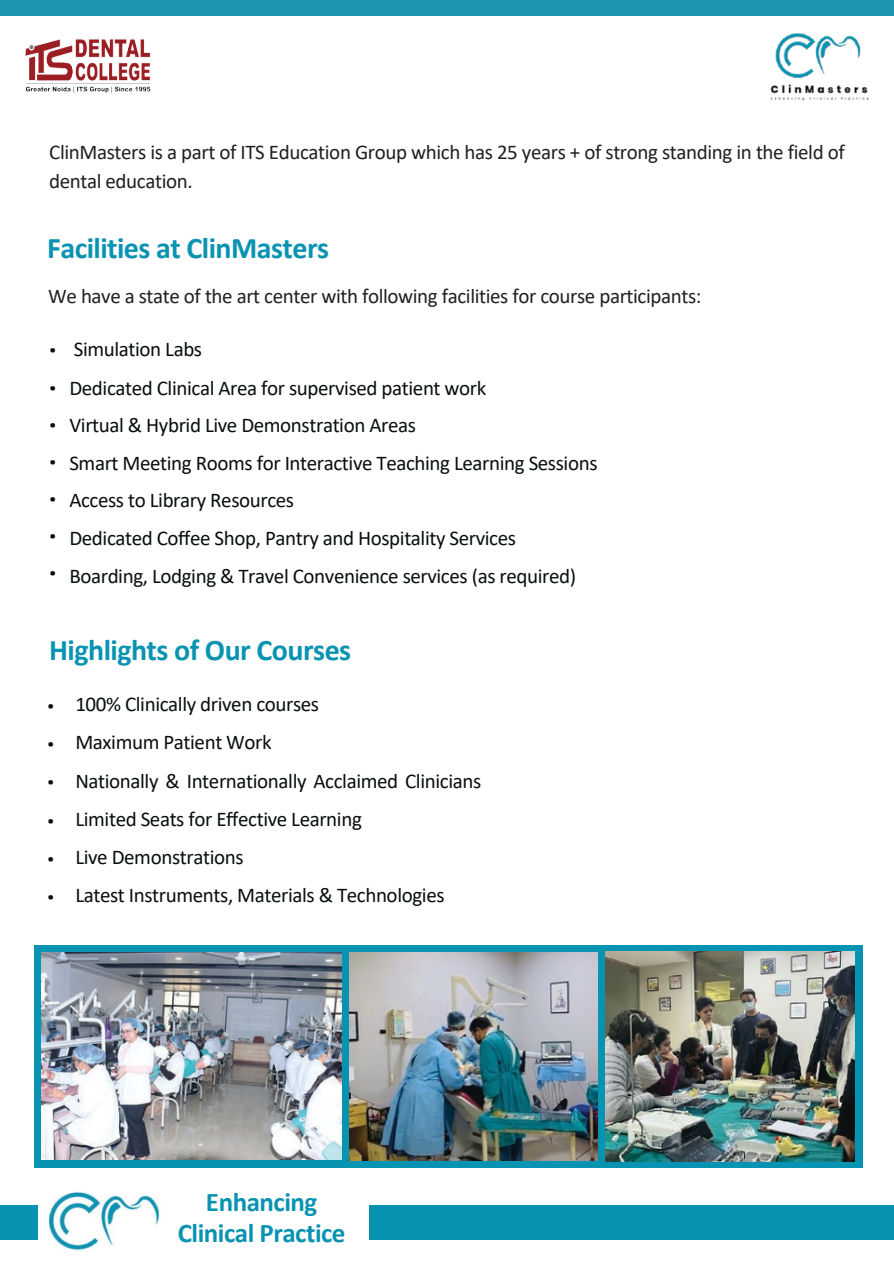
<style>
.page{position:relative;width:894px;height:1264px;background:#fff}
.page>*{position:absolute;margin:0;border:0;box-sizing:border-box;transform-origin:0 0}
.t1{font:700 30px "Calibri";letter-spacing:-.015em;color:#0993b2}
.t2{font:700 27px/31.5px "Calibri";letter-spacing:-.015em;color:#0993b2;text-align:center}
.t3{font:21px/38.2px "Calibri";letter-spacing:-.02em;color:#090f10}
.t4{font:21px/29.2px "Calibri";letter-spacing:-.02em;color:#231f20}
.t5{font:18.6px/37.2px "IBM Plex Sans";color:#090f10}
</style>
<div class="page">
<img style="left:770px;top:33px;width:99px;height:68px">
<img style="left:25px;top:39px;width:126px;height:54px">
<div style="left:0;top:0;width:893px;height:15px;background:#1c94b2"></div>
<div style="left:35px;top:945px;width:827px;height:222px;background:#0993b2"></div>
<img style="left:350px;top:952px;width:247px;height:208px">
<img style="left:605px;top:951px;width:249px;height:210px">
<img style="left:41px;top:952px;width:301px;height:207px">
<div style="left:0;top:1205px;width:893px;height:34px;background:#0993b2"></div>
<div style="left:39px;top:1175px;width:329px;height:88px;background:#fff"></div>
<img style="left:48px;top:1191px;width:112px;height:60px">
<p class="t4" style="left:49px;top:139px;width:796px">ClinMasters is a part of ITS Education Group which has 25 years + of strong standing in the field of dental education.</p>
<p class="t1" style="left:47px;top:235px;width:283px">Facilities at ClinMasters</p>
<p class="t4" style="left:48px;top:283px;width:654px">We have a state of the art center with following facilities for course participants:</p>
<p class="t5" style="left:49px;top:331px;width:9px">• •</p>
<p class="t5" style="left:49px;top:405px;width:9px">•</p>
<p class="t5" style="left:49px;top:442px;width:9px">• •</p>
<h1 class="t5" style="left:49px;top:516px;width:9px">•</h1>
<p class="t5" style="left:49px;top:553px;width:9px">•</p>
<p class="t3" style="left:74px;top:332px;width:130px">Simulation Labs</p>
<h1 class="t3" style="left:69px;top:370px;width:418px">Dedicated Clinical Area for supervised patient work</h1>
<p class="t3" style="left:69px;top:407px;width:348px">Virtual &amp; Hybrid Live Demonstration Areas</p>
<p class="t3" style="left:69px;top:445px;width:529px">Smart Meeting Rooms for Interactive Teaching Learning Sessions</p>
<p class="t3" style="left:69px;top:482px;width:226px">Access to Library Resources</p>
<p class="t3" style="left:69px;top:521px;width:448px">Dedicated Coffee Shop, Pantry and Hospitality Services</p>
<p class="t3" style="left:69px;top:558px;width:508px">Boarding, Lodging &amp; Travel Convenience services (as required)</p>
<p class="t1" style="left:49px;top:637px;width:303px">Highlights of Our Courses</p>
<p class="t5" style="left:47px;top:685px;width:9px;line-height:38.2px">• •</p>
<p class="t5" style="left:47px;top:762px;width:9px">•</p>
<p class="t5" style="left:47px;top:801px;width:9px">•</p>
<p class="t5" style="left:47px;top:839px;width:9px">•</p>
<p class="t5" style="left:47px;top:877px;width:9px">•</p>
<p class="t3" style="left:75px;top:686px;width:245px">100% Clinically driven courses</p>
<p class="t3" style="left:75px;top:725px;width:198px">Maximum Patient Work</p>
<p class="t3" style="left:75px;top:763px;width:407px">Nationally &amp; Internationally Acclaimed Clinicians<br>Limited Seats for Effective Learning</p>
<p class="t3" style="left:75px;top:839px;width:170px">Live Demonstrations</p>
<p class="t3" style="left:75px;top:878px;width:370px">Latest Instruments, Materials &amp; Technologies</p>
<p class="t2" style="left:178px;top:1187px;width:169px">Enhancing<br>Clinical Practice</p>
</div>
